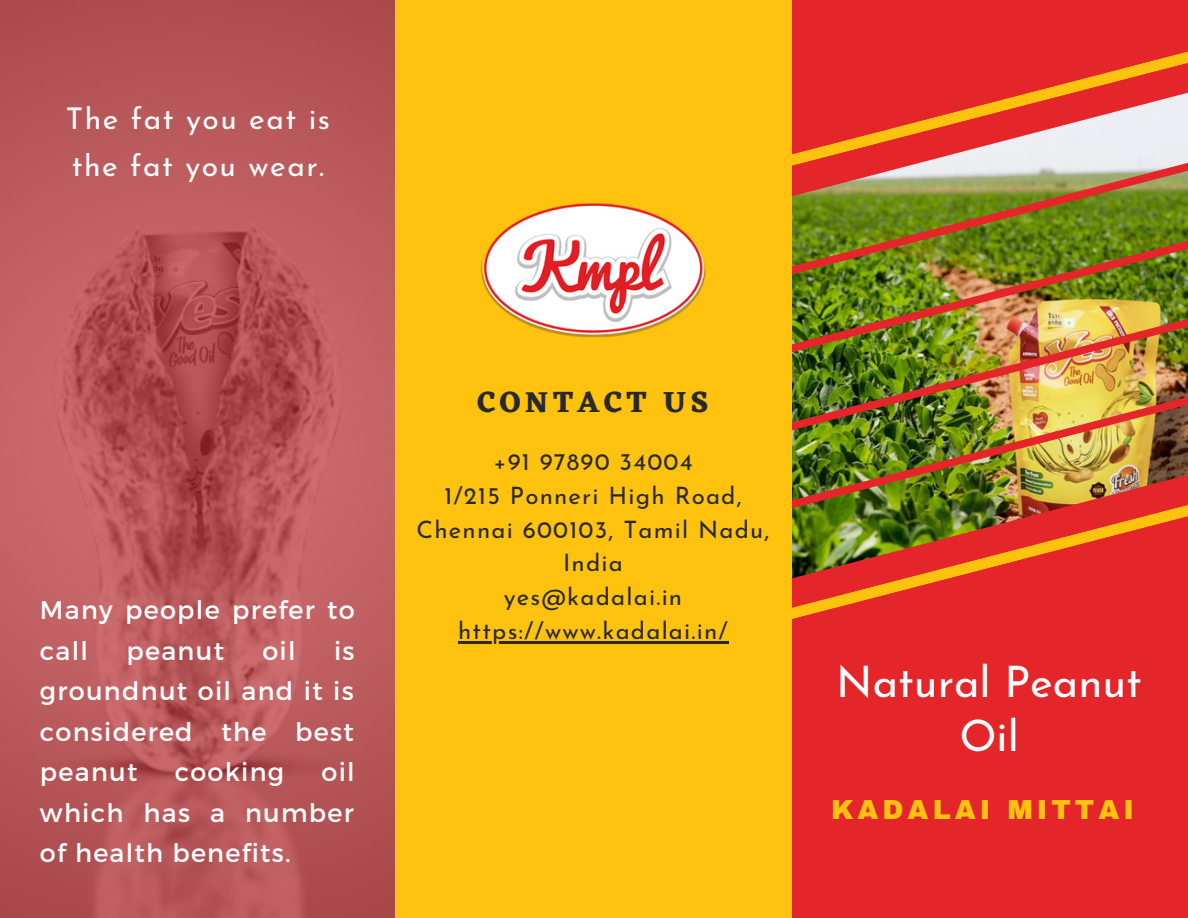
<style>
.page{position:relative;width:1188px;height:918px;background:#e42529}
.page>*{position:absolute;margin:0;border:0;box-sizing:border-box;transform-origin:0 0}
.t1{font:43.5px/54px "Josefin Sans";color:#fff;text-align:center}
.t2{font:30px/47.2px "Josefin Sans";letter-spacing:.05em;color:#fff}
.t3{font:700 30px "Eczar";letter-spacing:.15em;color:#292929}
.t4{font:900 27px "Archivo";letter-spacing:.15em;color:#fec20f}
.t5{font:25.5px/40.5px "Montserrat";letter-spacing:.05em;color:#fff;text-align:justify}
.t6{font:24px/33.8px "Josefin Sans";letter-spacing:.05em;color:#292929;text-align:center}
</style>
<div class="page">
<img style="left:0;top:0;width:396px;height:918px">
<img style="left:792px;top:172px;width:396px;height:327px">
<svg style="left:792px;top:51px;width:396px;height:121px"></svg>
<svg style="left:792px;top:499px;width:396px;height:120px"></svg>
<div style="left:396px;top:0;width:396px;height:918px;background:#fec20f"></div>
<img style="left:480px;top:203px;width:226px;height:134px">
<hr style="left:458px;top:641px;width:271px;height:2px;background:#292929">
<p class="t2" style="left:66px;top:98px;width:266px">The fat you eat is the fat you wear.</p>
<p class="t5" style="left:40px;top:589px;width:316px">Many people prefer to call</p>
<p class="t5" style="left:40px;top:629px;width:316px;text-indent:294px">is groundnut oil and it is considered the best peanut</p>
<p class="t5" style="left:127px;top:629px;width:99px">peanut</p>
<p class="t5" style="left:262px;top:629px;width:35px">oil</p>
<p class="t5" style="left:40px;top:751px;width:316px;text-indent:282px">oil which has a number of health benefits.</p>
<p class="t5" style="left:175px;top:751px;width:111px">cooking</p>
<p class="t3" style="left:477px;top:384px;width:233px">CONTACT US</p>
<p class="t6" style="left:493px;top:447px;width:201px">+91 97890 34004</p>
<p class="t6" style="left:444px;top:481px;width:299px">1/215 Ponneri High Road,</p>
<p class="t6" style="left:417px;top:515px;width:354px">Chennai 600103, Tamil Nadu,<br>India</p>
<p class="t6" style="left:504px;top:582px;width:180px">yes@kadalai.in</p>
<p class="t6" style="left:458px;top:616px;width:271px">https://www.kadalai.in/</p>
<p class="t1" style="left:836px;top:659px;width:307px">Natural Peanut<br>Oil</p>
<p class="t4" style="left:831px;top:796px;width:304px">KADALAI MITTAI</p>
</div>
